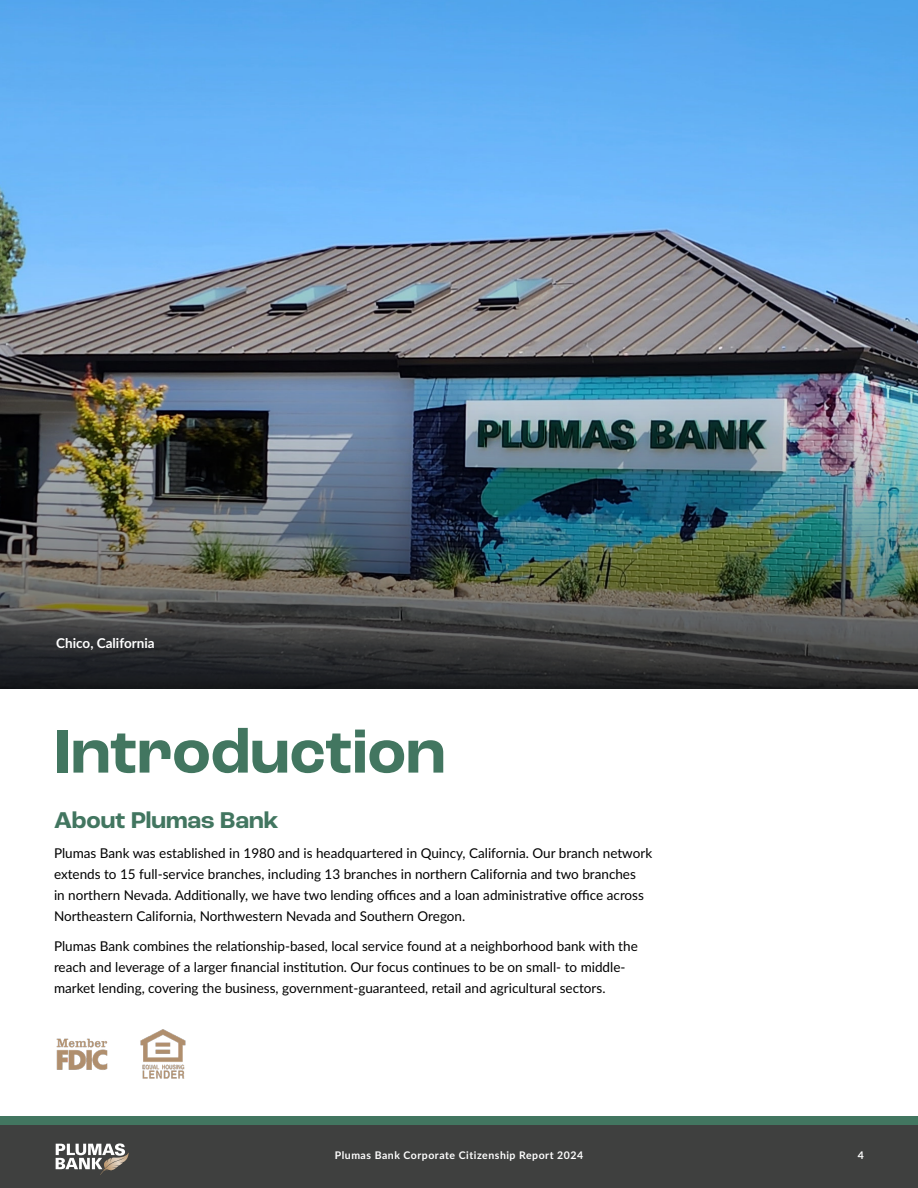
<style>
.page{position:relative;width:918px;height:1188px;background:#fff}
.page>*{position:absolute;margin:0;border:0;box-sizing:border-box;transform-origin:0 0}
.t1{font:100 extra-condensed 64.5px "Roc Grotesk Variable";color:#427660}
.t2{font:100 extra-condensed 24px "Roc Grotesk Variable";color:#427660}
.t3{font:13.5px/21px "Lato";color:#000}
.t4{font:700 13.5px "Lato";color:#fff}
.t5{font:700 10.5px "Lato";letter-spacing:.05em;color:#fff}
</style>
<div class="page">
<img style="left:0;top:0;width:918px;height:338px">
<img style="left:0;top:338px;width:918px;height:350px">
<img style="left:56px;top:1038px;width:51px;height:32px">
<img style="left:140px;top:1029px;width:46px;height:50px">
<div style="left:0;top:1125px;width:918px;height:63px;background:#3f403f"></div>
<div style="left:0;top:1116px;width:918px;height:9px;background:#427660"></div>
<svg style="left:56px;top:1143px;width:73px;height:32px"></svg>
<p class="t4" style="left:56px;top:633px;width:100px">Chico, California</p>
<h1 class="t1" style="left:54px;top:717px;width:393px">Introduction</h1>
<h2 class="t2" style="left:54px;top:808px;width:226px">About Plumas Bank</h2>
<p class="t3" style="left:54px;top:842px;width:600px">Plumas Bank was established in 1980 and is headquartered in Quincy, California. Our branch network extends to 15 full-service branches, including 13 branches in northern California and two branches<br>in northern Nevada. Additionally, we have two lending offices and a loan administrative office across Northeastern California, Northwestern Nevada and Southern Oregon.</p>
<p class="t3" style="left:54px;top:935px;width:585px">Plumas Bank combines the relationship-based, local service found at a neighborhood bank with the reach and leverage of a larger financial institution. Our focus continues to be on small- to middle&shy;market lending, covering the business, government-guaranteed, retail and agricultural sectors.</p>
<p class="t5" style="left:335px;top:1148px;width:250px">Plumas Bank Corporate Citizenship Report 2024</p>
<p class="t5" style="left:858px;top:1148px;width:8px">4</p>
</div>
